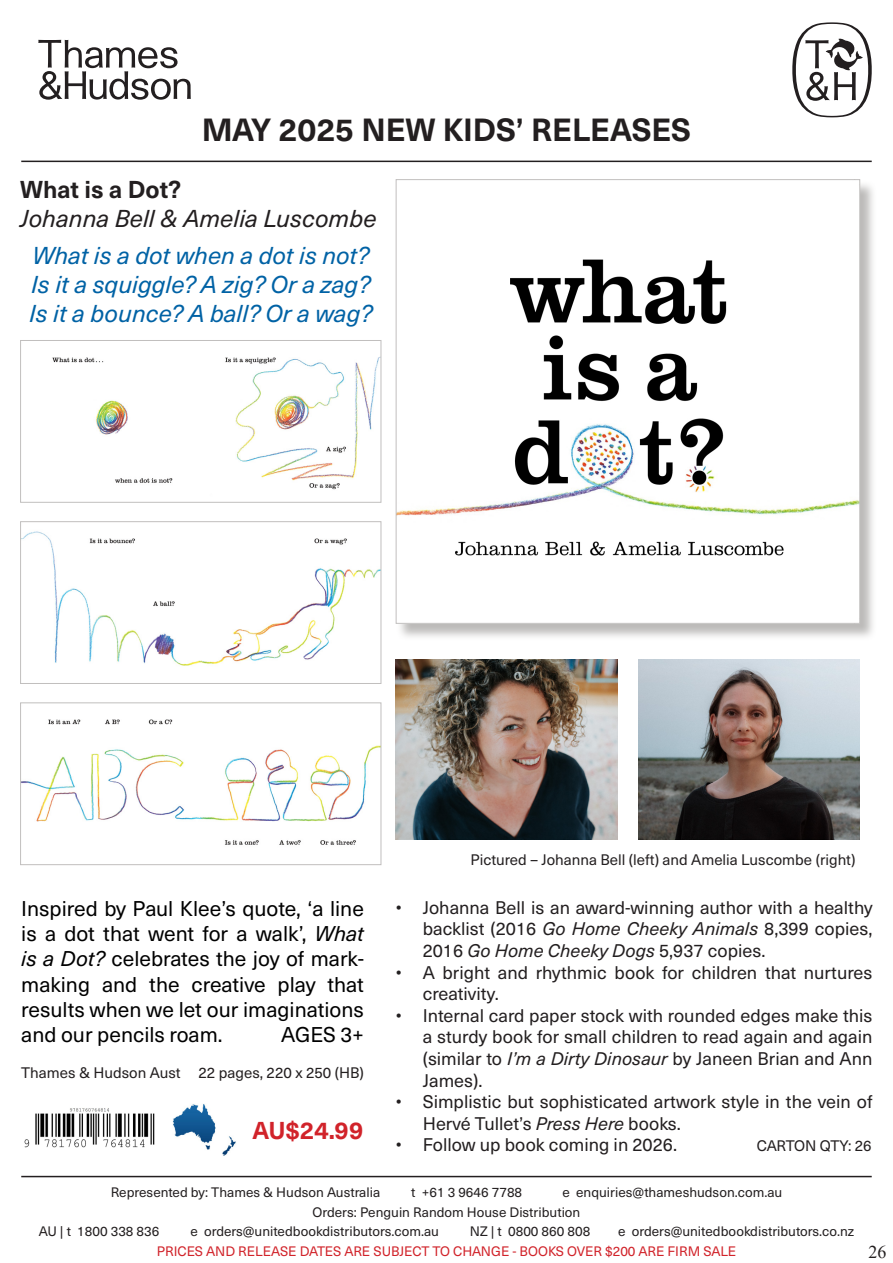
<style>
.page{position:relative;width:893px;height:1263px;background:#fff}
.page>*{position:absolute;margin:0;border:0;box-sizing:border-box;transform-origin:0 0}
.New_release_Title{font:700 31.5px "Neue Haas Unica W1 G";color:#231f20}
.t1{font:italic 24px "Neue Haas Unica W1 G";color:#0062a5}
.t2{font:italic 24px "Neue Haas Unica W1 G";color:#231f20}
.t3{font:700 24px "Neue Haas Unica W1 G";color:#231f20}
.t4{font:700 24px "Neue Haas Unica W1 G";color:#d1232a}
.t5{font:21px/25.2px "Neue Haas Unica W1 G";color:#000;text-align:justify}
.t6{font:18px/21.6px "Neue Haas Unica W1 G";color:#231f20;text-align:justify}
.t7{font:18px "Times New Roman";color:#231f20}
.New_release_Title-2{font:15px "Neue Haas Unica W1 G";color:#231f20}
.New_release_Title-3{font:15px "Neue Haas Unica W1 G";letter-spacing:-.025em;color:#231f20}
.Address_Footnote{font:13.5px "Neue Haas Unica W1 G";color:#231f20}
.Address_Footnote-2{font:13.5px "Neue Haas Unica W1 G";color:#d1232a}
.s1{font-style:italic}
</style>
<div class="page">
<hr style="left:21px;top:161px;width:851px;height:1px;background:#231f20">
<svg style="left:38px;top:40px;width:153px;height:60px"></svg>
<svg style="left:792px;top:22px;width:80px;height:95px"></svg>
<hr style="left:21px;top:1176px;width:851px;height:1px;background:#231f20">
<div style="left:396px;top:180px;width:481px;height:461px;background:#a6a4a2;opacity:.75"></div>
<img style="left:398px;top:181px;width:460px;height:441px">
<img style="left:24px;top:1108px;width:131px;height:40px">
<img style="left:173px;top:1104px;width:63px;height:52px">
<img style="left:52px;top:357px;width:327px;height:133px">
<div style="left:20px;top:340px;width:361px;height:163px;border:1px solid #c1bfbe"></div>
<img style="left:22px;top:531px;width:357px;height:135px">
<div style="left:20px;top:521px;width:361px;height:163px;border:1px solid #c1bfbe"></div>
<img style="left:22px;top:719px;width:357px;height:126px">
<div style="left:20px;top:702px;width:361px;height:163px;border:1px solid #c1bfbe"></div>
<img style="left:396px;top:660px;width:221px;height:179px">
<img style="left:638px;top:659px;width:222px;height:180px">
<p class="New_release_Title" style="left:202px;top:106px;width:491px">MAY 2025 NEW KIDS’ RELEASES</p>
<p class="t3" style="left:20px;top:171px;width:163px">What is a Dot?</p>
<p class="t2" style="left:20px;top:201px;width:358px">Johanna Bell &amp; Amelia Luscombe</p>
<p class="t1" style="left:32px;top:238px;width:339px">What is a dot when a dot is not?</p>
<p class="t1" style="left:31px;top:266px;width:341px">Is it a squiggle? A zig? Or a zag?</p>
<p class="t1" style="left:29px;top:295px;width:345px">Is it a bounce? A ball? Or a wag?</p>
<p class="t5" style="left:21px;top:895px;width:344px">Inspired by Paul Klee’s quote, ‘a line is a dot that went for a walk’, <span class="s1">What is a Dot?</span> celebrates the joy of mark&shy;making and the creative play that results when we let our imaginations and our pencils roam.</p>
<p class="t5" style="left:281px;top:1021px;width:84px">AGES 3+</p>
<p class="New_release_Title-2" style="left:21px;top:1062px;width:161px">Thames &amp; Hudson Aust</p>
<p class="New_release_Title-2" style="left:199px;top:1062px;width:167px">22 pages, 220 x 250 (HB)</p>
<p class="t4" style="left:252px;top:1112px;width:113px">AU$24.99</p>
<p class="New_release_Title-2" style="left:470px;top:849px;width:386px">Pictured – Johanna Bell (left) and Amelia Luscombe (right)</p>
<p class="t6" style="left:423px;top:895px;width:451px;text-indent:-27px">• Johanna Bell is an award-winning author with a healthy backlist (2016 <span class="s1">Go Home Cheeky Animals</span> 8,399 copies, 2016 <span class="s1">Go Home Cheeky Dogs</span> 5,937 copies.</p>
<p class="t6" style="left:423px;top:960px;width:451px;text-indent:-27px">• A bright and rhythmic book for children that nurtures creativity.</p>
<p class="t6" style="left:423px;top:1003px;width:451px;text-indent:-27px">• Internal card paper stock with rounded edges make this a sturdy book for small children to read again and again (similar to <span class="s1">I’m a Dirty Dinosaur</span> by Janeen Brian and Ann James).</p>
<p class="t6" style="left:423px;top:1090px;width:451px;text-indent:-27px">• Simplistic but sophisticated artwork style in the vein of<br>Hervé Tullet’s <span class="s1">Press Here</span> books.</p>
<p class="t6" style="left:396px;top:1133px;width:283px">• Follow up book coming in 2026.</p>
<p class="New_release_Title-3" style="left:757px;top:1135px;width:116px">CARTON QTY: 26</p>
<p class="Address_Footnote" style="left:111px;top:1182px;width:271px">Represented by: Thames &amp; Hudson Australia</p>
<p class="Address_Footnote" style="left:411px;top:1182px;width:112px">t +61 3 9646 7788</p>
<p class="Address_Footnote" style="left:563px;top:1182px;width:221px">e enquiries@thameshudson.com.au</p>
<p class="Address_Footnote" style="left:313px;top:1202px;width:269px">Orders: Penguin Random House Distribution</p>
<p class="Address_Footnote" style="left:39px;top:1221px;width:122px">AU | t 1800 338 836</p>
<p class="Address_Footnote" style="left:190px;top:1221px;width:250px">e orders@unitedbookdistributors.com.au</p>
<p class="Address_Footnote" style="left:470px;top:1221px;width:122px">NZ | t 0800 860 808</p>
<p class="Address_Footnote" style="left:618px;top:1221px;width:238px">e orders@unitedbookdistributors.co.nz</p>
<p class="Address_Footnote-2" style="left:157px;top:1241px;width:581px">PRICES AND RELEASE DATES ARE SUBJECT TO CHANGE - BOOKS OVER $200 ARE FIRM SALE</p>
<p class="t7" style="left:869px;top:1240px;width:19px">26</p>
</div>
